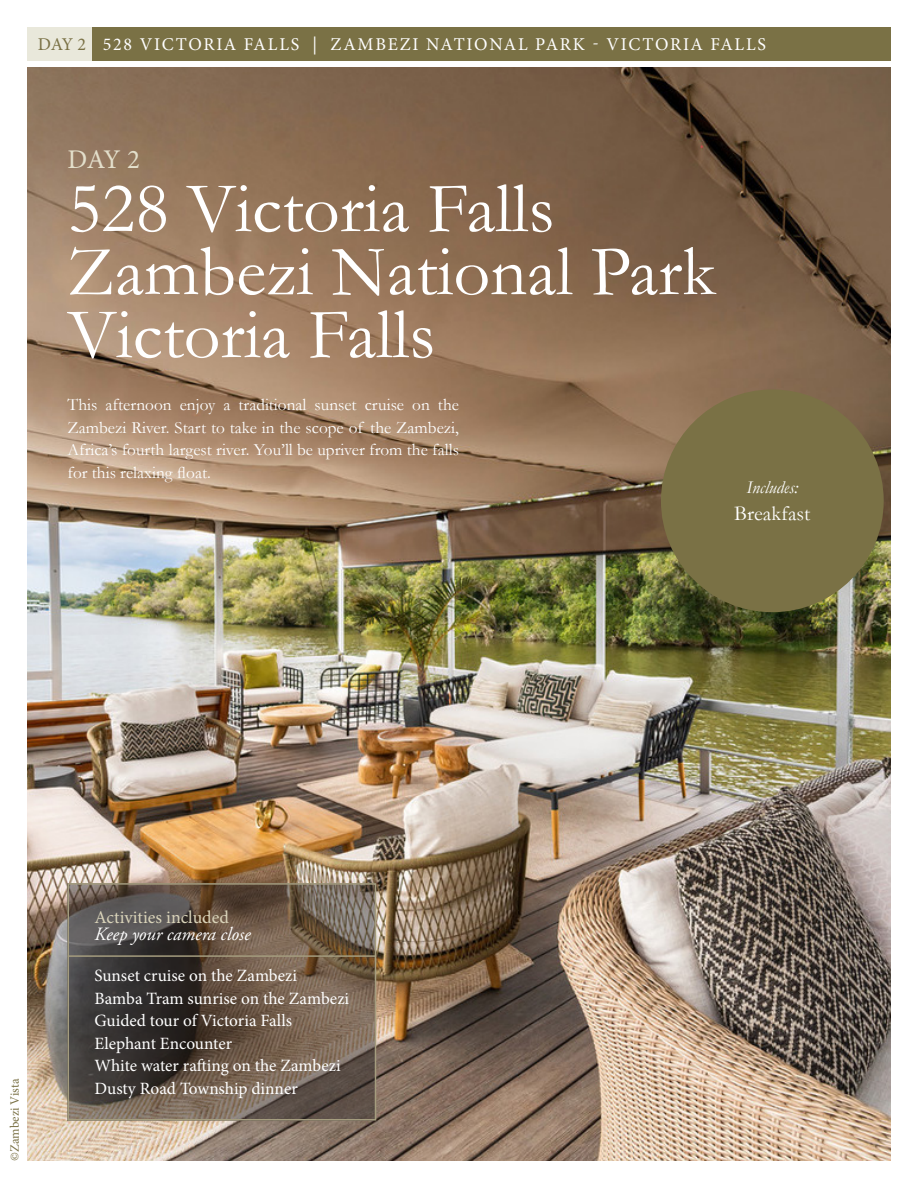
<style>
.page{position:relative;width:918px;height:1188px;background:#fff}
.page>*{position:absolute;margin:0;border:0;box-sizing:border-box;transform-origin:0 0}
.t1{font:72px "Garamond";color:#fff}
.t2{font:27px "Minion Pro";color:#e3dfcb}
.body{font:21px "Garamond";color:#fff}
.t3{font:italic 18.75px "Adobe Garamond Pro";color:#fff}
.t4{font:18px "Minion Pro";letter-spacing:.1em;color:#fff}
.t5{font:18px "Minion Pro";color:#dad4ba}
.body-2{font:italic 18px "Garamond";color:#fff}
.Flight{font:17.25px/22.5px "Garamond";color:#fff;text-align:justify}
.body-3{font:17.25px "Minion Pro";color:#fff}
.Flight_info{font:12.75px "Minion Pro";color:#7a7145}
.s1{color:#7a7145}
</style>
<div class="page">
<img style="left:27px;top:68px;width:864px;height:1093px">
<div style="left:661px;top:389px;width:223px;height:223px;background:#7a7145;border-radius:50%"></div>
<svg style="left:71px;top:886px;width:302px;height:231px;background:#5d5045"></svg>
<div style="left:68px;top:883px;width:308px;height:237px;border:2px solid #a49c7e"></div>
<hr style="left:68px;top:955px;width:308px;height:2px;background:#a49c7e">
<div style="left:27px;top:27px;width:864px;height:34px;background:#7a7145"></div>
<div style="left:27px;top:27px;width:65px;height:34px;background:#e9e8db"></div>
<p class="t4" style="left:38px;top:32px;width:730px"><span class="s1">DAY 2</span> 528 VICTORIA FALLS | ZAMBEZI NATIONAL PARK - VICTORIA FALLS</p>
<p class="t2" style="left:68px;top:141px;width:74px">DAY 2</p>
<p class="t1" style="left:68px;top:160px;width:489px">528 Victoria Falls</p>
<p class="t1" style="left:68px;top:223px;width:650px">Zambezi National Park</p>
<p class="t1" style="left:68px;top:286px;width:369px">Victoria Falls</p>
<p class="Flight" style="left:68px;top:393px;width:393px">This afternoon enjoy a traditional sunset cruise on the Zambezi River. Start to take in the scope of the Zambezi, Africa’s fourth largest river. You’ll be upriver from the falls for this relaxing float.</p>
<p class="body-2" style="left:746px;top:475px;width:53px">Includes:</p>
<p class="body" style="left:734px;top:499px;width:78px">Breakfast</p>
<p class="Flight_info" style="left:6px;top:1161px;width:84px;rotate:-90deg">©Zambezi Vista</p>
<p class="t5" style="left:94px;top:905px;width:136px">Activities included</p>
<p class="t3" style="left:94px;top:923px;width:158px">Keep your camera close</p>
<p class="body-3" style="left:94px;top:964px;width:204px">Sunset cruise on the Zambezi</p>
<p class="body-3" style="left:94px;top:986px;width:256px">Bamba Tram sunrise on the Zambezi</p>
<p class="body-3" style="left:94px;top:1009px;width:199px">Guided tour of Victoria Falls</p>
<p class="body-3" style="left:94px;top:1031px;width:139px">Elephant Encounter</p>
<p class="body-3" style="left:94px;top:1054px;width:248px">White water rafting on the Zambezi</p>
<p class="body-3" style="left:94px;top:1076px;width:205px">Dusty Road Township dinner</p>
</div>
